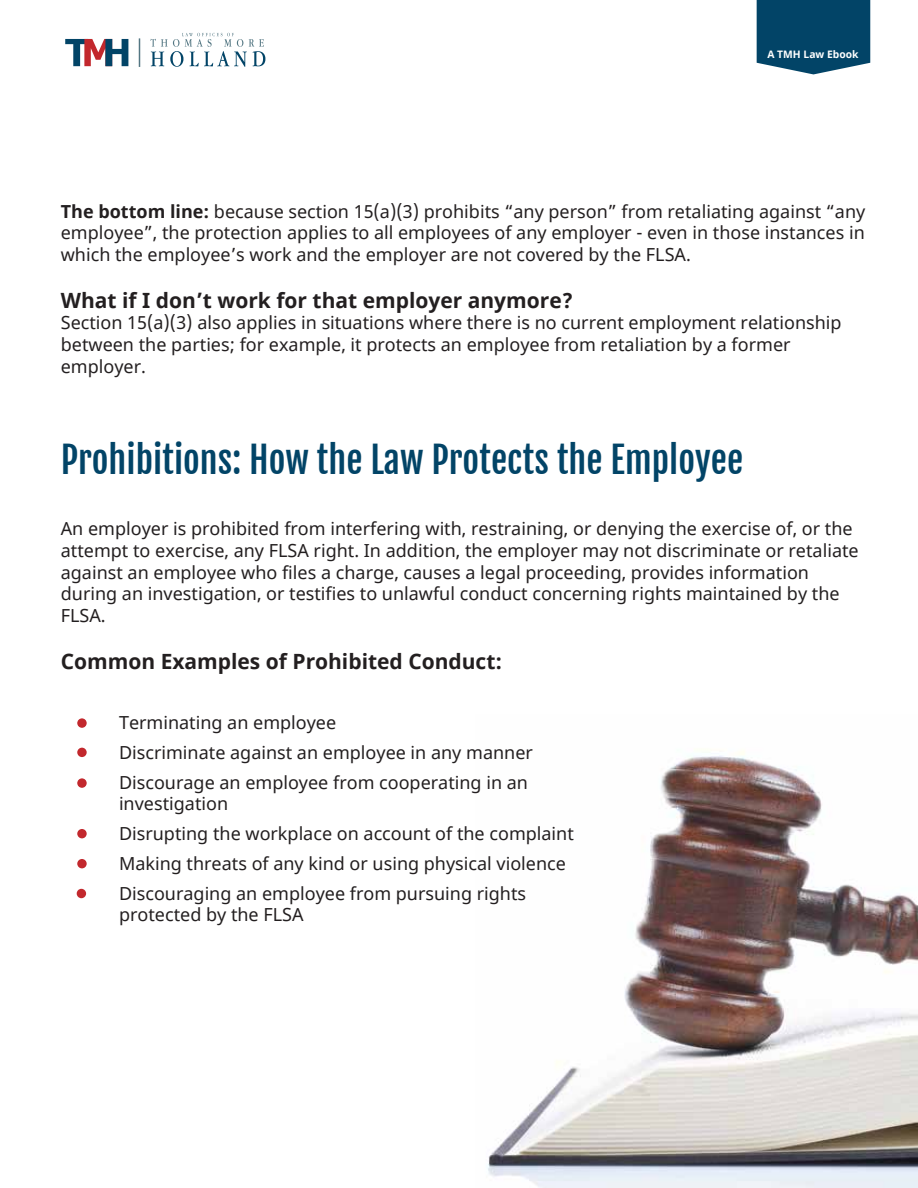
<style>
.page{position:relative;width:918px;height:1188px;background:#fff}
.page>*{position:absolute;margin:0;border:0;box-sizing:border-box;transform-origin:0 0}
.t1{font:36px "Fjalla One";color:#024467}
.t2{font:700 21px "Noto Sans";color:#231f20}
.t3{font:18px/21.6px "Noto Sans";color:#231f20}
.t4{font:700 10.35px "Noto Sans";color:#fff}
.s1{font-weight:700}
</style>
<div class="page">
<img style="left:487px;top:751px;width:431px;height:437px">
<svg style="left:65px;top:39px;width:63px;height:27px"></svg>
<svg style="left:139px;top:38px;width:1px;height:29px"></svg>
<svg style="left:150px;top:33px;width:115px;height:34px"></svg>
<svg style="left:757px;top:0;width:113px;height:74px;background:#145172"></svg>
<svg style="left:77px;top:718px;width:10px;height:10px"></svg>
<div style="left:77px;top:748px;width:10px;height:9px;background:#c2282d;border-radius:50%"></div>
<svg style="left:77px;top:778px;width:10px;height:10px"></svg>
<div style="left:77px;top:829px;width:10px;height:9px;background:#c2282d;border-radius:50%"></div>
<div style="left:77px;top:859px;width:10px;height:9px;background:#c2282d;border-radius:50%"></div>
<div style="left:77px;top:889px;width:9px;height:9px;background:#c2282d;border-radius:50%"></div>
<p class="t4" style="left:767px;top:47px;width:93px">A TMH Law Ebook</p>
<p class="t3" style="left:61px;top:201px;width:806px;text-align:justify"><span class="s1">The bottom line:</span> because section 15(a)(3) prohibits “any person” from retaliating against “any employee”, the protection applies to all employees of any employer - even in those instances in which the employee’s work and the employer are not covered by the FLSA.</p>
<p class="t2" style="left:61px;top:285px;width:514px">What if I don’t work for that employer anymore?</p>
<p class="t3" style="left:61px;top:313px;width:782px">Section 15(a)(3) also applies in situations where there is no current employment relationship between the parties; for example, it protects an employee from retaliation by a former employer.</p>
<h1 class="t1" style="left:61px;top:437px;width:684px">Prohibitions: How the Law Protects the Employee</h1>
<p class="t3" style="left:61px;top:519px;width:799px">An employer is prohibited from interfering with, restraining, or denying the exercise of, or the attempt to exercise, any FLSA right. In addition, the employer may not discriminate or retaliate against an employee who files a charge, causes a legal proceeding, provides information during an investigation, or testifies to unlawful conduct concerning rights maintained by the FLSA.</p>
<p class="t2" style="left:61px;top:646px;width:443px">Common Examples of Prohibited Conduct:</p>
<p class="t3" style="left:119px;top:708px;width:415px;line-height:30px">Terminating an employee<br>Discriminate against an employee in any manner<br>Discourage an employee from cooperating in an</p>
<p class="t3" style="left:119px;top:789px;width:456px;line-height:30px">investigation<br>Disrupting the workplace on account of the complaint Making threats of any kind or using physical violence Discouraging an employee from pursuing rights</p>
<p class="t3" style="left:119px;top:904px;width:186px">protected by the FLSA</p>
</div>
